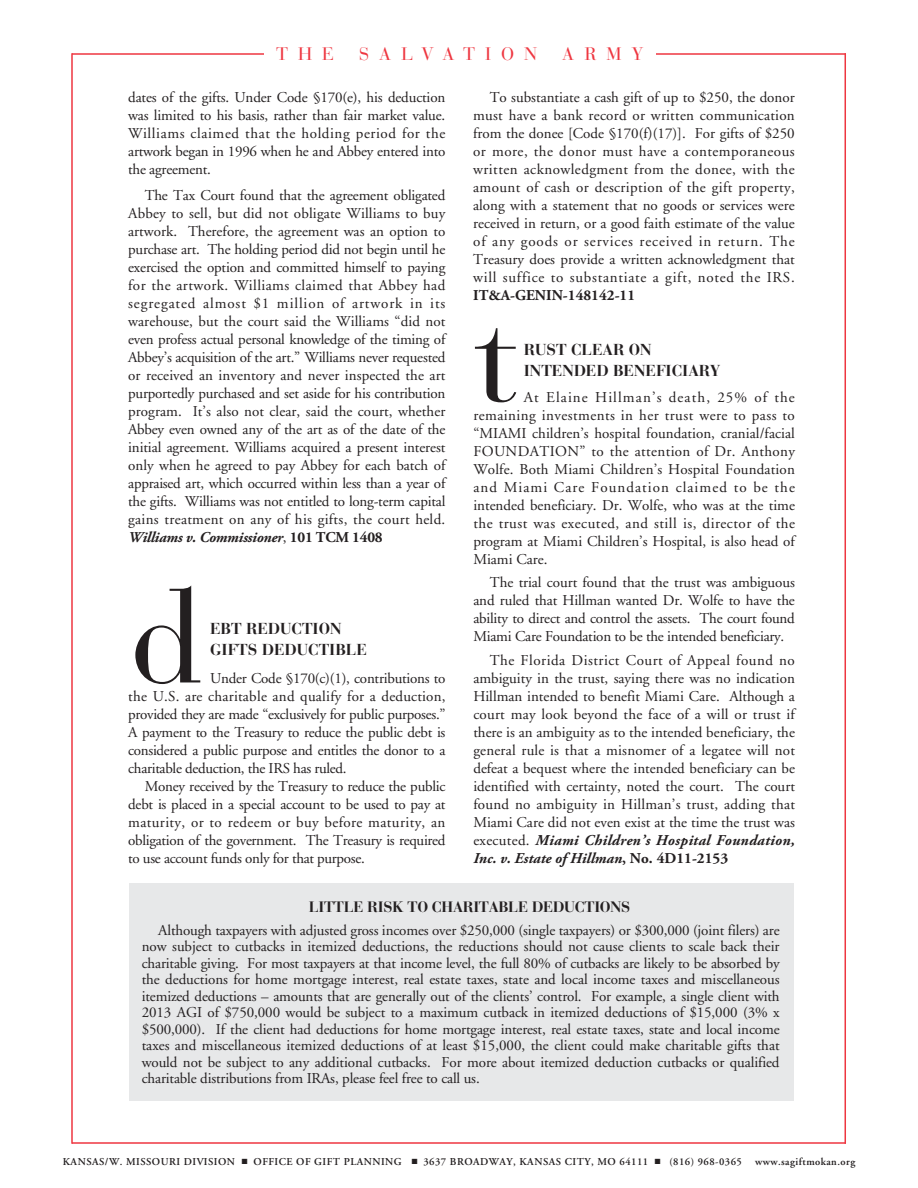
<style>
.page{position:relative;width:918px;height:1188px;background:#fff}
.page>*{position:absolute;margin:0;border:0;box-sizing:border-box;transform-origin:0 0}
.t1{font:132px "Bauer Bodoni";color:#231f20}
.t2{font:18px "Bauer Bodoni";letter-spacing:.555em;color:#ee3640}
.t3{font:700 15.75px/21px "Bauer Bodoni";color:#231f20}
.t4{font:15px/18px "Adobe Garamond";letter-spacing:-.01em;color:#231f20;text-align:justify}
.t5{font:italic 700 15px/18px "Adobe Garamond Pro";letter-spacing:.02em;color:#231f20}
.t6{font:italic 700 15px "Adobe Garamond Pro";color:#231f20}
.t7{font:700 15px "Bauer Bodoni";letter-spacing:-.015em;color:#231f20}
.t8{font:700 15px "Adobe Garamond Pro";color:#231f20}
.t9{font:600 10.5px "Adobe Garamond";letter-spacing:.045em;color:#231f20}
.s1{font-family:"Adobe Garamond";font-weight:400;font-style:normal}
.s2{font-style:normal}
.s3{font-family:"Adobe Garamond";font-style:normal}
</style>
<div class="page">
<hr style="left:72px;top:53px;width:324px;height:2px;background:#ee3640">
<hr style="left:845px;top:53px;width:1px;height:1091px;background:#ee3640">
<hr style="left:71px;top:53px;width:2px;height:1091px;background:#ee3640">
<hr style="left:72px;top:1142px;width:774px;height:2px;background:#ee3640">
<hr style="left:522px;top:53px;width:324px;height:2px;background:#ee3640">
<div style="left:129px;top:883px;width:665px;height:218px;background:#e7e8e9"></div>
<div style="left:264px;top:46px;width:392px;height:24px;background:#fff"></div>
<p class="t2" style="left:276px;top:47px;width:60px">THE</p>
<p class="t2" style="left:359px;top:47px;width:180px">SALVATION</p>
<p class="t2" style="left:562px;top:47px;width:83px">ARMY</p>
<p class="t4" style="left:128px;top:89px;width:319px">dates of the gifts. Under Code §170(e), his deduction was limited to his basis, rather than fair market value.<br>Williams claimed that the holding period for the artwork began in 1996 when he and Abbey entered into the agreement.</p>
<p class="t4" style="left:128px;top:188px;width:319px;text-indent:17px">The Tax Court found that the agreement obligated Abbey to sell, but did not obligate Williams to buy artwork. Therefore, the agreement was an option to purchase art. The holding period did not begin until he exercised the option and committed himself to paying for the artwork. Williams claimed that Abbey had segregated almost $1 million of artwork in its warehouse, but the court said the Williams “did not even profess actual personal knowledge of the timing of Abbey’s acquisition of the art.” Williams never requested or received an inventory and never inspected the art purportedly purchased and set aside for his contribution program. It’s also not clear, said the court, whether Abbey even owned any of the art as of the date of the initial agreement. Williams acquired a present interest only when he agreed to pay Abbey for each batch of appraised art, which occurred within less than a year of the gifts. Williams was not entitled to long-term capital gains treatment on any of his gifts, the court held.</p>
<p class="t6" style="left:128px;top:532px;width:256px">Williams v. Commissioner<span class="s1">,</span> <span class="s2">101 TCM 1408</span></p>
<h1 class="t1" style="left:128px;top:590px;width:75px">d</h1>
<p class="t3" style="left:210px;top:620px;width:133px">EBT REDUCTION</p>
<p class="t3" style="left:210px;top:641px;width:158px">GIFTS DEDUCTIBLE</p>
<p class="t4" style="left:128px;top:671px;width:319px;text-indent:82px">Under Code §170(c)(1), contributions to the U.S. are charitable and qualify for a deduction, provided they are made “exclusively for public purposes.” A payment to the Treasury to reduce the public debt is considered a public purpose and entitles the donor to a charitable deduction, the IRS has ruled.</p>
<p class="t4" style="left:128px;top:779px;width:319px;text-indent:17px">Money received by the Treasury to reduce the public debt is placed in a special account to be used to pay at maturity, or to redeem or buy before maturity, an obligation of the government. The Treasury is required to use account funds only for that purpose.</p>
<p class="t4" style="left:473px;top:89px;width:323px;text-indent:17px">To substantiate a cash gift of up to $250, the donor must have a bank record or written communication from the donee [Code §170(f)(17)]. For gifts of $250 or more, the donor must have a contemporaneous written acknowledgment from the donee, with the amount of cash or description of the gift property, along with a statement that no goods or services were received in return, or a good faith estimate of the value of any goods or services received in return. The Treasury does provide a written acknowledgment that will suffice to substantiate a gift, noted the IRS.</p>
<p class="t8" style="left:473px;top:289px;width:163px">IT&amp;A-GENIN-148142-11</p>
<h1 class="t1" style="left:474px;top:308px;width:45px">t</h1>
<p class="t3" style="left:524px;top:341px;width:198px">RUST CLEAR ON<br>INTENDED BENEFICIARY</p>
<p class="t4" style="left:473px;top:389px;width:323px;text-indent:50px">At Elaine Hillman’s death, 25% of the remaining investments in her trust were to pass to “MIAMI children’s hospital foundation, cranial/facial FOUNDATION” to the attention of Dr. Anthony Wolfe. Both Miami Children’s Hospital Foundation and Miami Care Foundation claimed to be the intended beneficiary. Dr. Wolfe, who was at the time the trust was executed, and still is, director of the program at Miami Children’s Hospital, is also head of Miami Care.</p>
<p class="t4" style="left:473px;top:575px;width:323px;text-indent:17px">The trial court found that the trust was ambiguous and ruled that Hillman wanted Dr. Wolfe to have the ability to direct and control the assets. The court found Miami Care Foundation to be the intended beneficiary.</p>
<p class="t4" style="left:473px;top:652px;width:323px;text-indent:17px">The Florida District Court of Appeal found no ambiguity in the trust, saying there was no indication Hillman intended to benefit Miami Care. Although a court may look beyond the face of a will or trust if there is an ambiguity as to the intended beneficiary, the general rule is that a misnomer of a legatee will not defeat a bequest where the intended beneficiary can be identified with certainty, noted the court. The court found no ambiguity in Hillman’s trust, adding that Miami Care did not even exist at the time the trust was</p>
<p class="t5" style="left:473px;top:832px;width:323px"><span class="s1">executed.</span> Miami Children’s Hospital Foundation,<br>Inc. v. Estate of Hillman<span class="s3">, No. 4D11-2153</span></p>
<p class="t7" style="left:309px;top:901px;width:323px">LITTLE RISK TO CHARITABLE DEDUCTIONS</p>
<p class="t4" style="left:142px;top:923px;width:639px;line-height:16.5px;text-indent:17px">Although taxpayers with adjusted gross incomes over $250,000 (single taxpayers) or $300,000 (joint filers) are now subject to cutbacks in itemized deductions, the reductions should not cause clients to scale back their charitable giving. For most taxpayers at that income level, the full 80% of cutbacks are likely to be absorbed by the deductions for home mortgage interest, real estate taxes, state and local income taxes and miscellaneous itemized deductions – amounts that are generally out of the clients’ control. For example, a single client with 2013 AGI of $750,000 would be subject to a maximum cutback in itemized deductions of $15,000 (3% x $500,000). If the client had deductions for home mortgage interest, real estate taxes, state and local income taxes and miscellaneous itemized deductions of at least $15,000, the client could make charitable gifts that would not be subject to any additional cutbacks. For more about itemized deduction cutbacks or qualified charitable distributions from IRAs, please feel free to call us.</p>
<p class="t9" style="left:63px;top:1157px;width:794px">KANSAS/W. MISSOURI DIVISION ■ OFFICE OF GIFT PLANNING ■ 3637 BROADWAY, KANSAS CITY, MO 64111 ■ (816) 968-0365 www.sagiftmokan.org</p>
</div>
